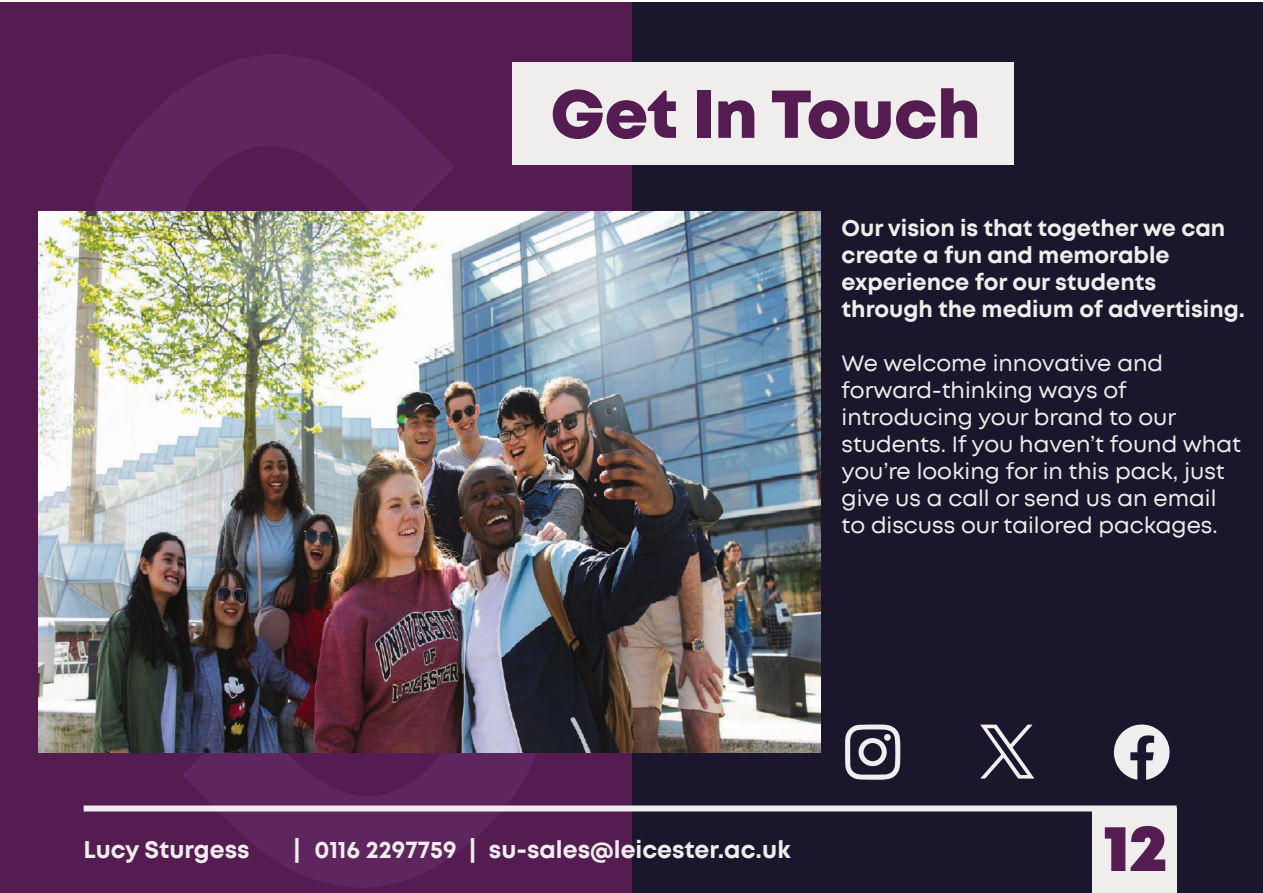
<style>
.page{position:relative;width:1263px;height:893px;background:#fff}
.page>*{position:absolute;margin:0;border:0;box-sizing:border-box;transform-origin:0 0}
.t1{font:800 67.5px "Mont";color:#551c52}
.t2{font:900 65.7px "Mont";color:#551c52}
.t3{font:700 23.7px "Mont";color:#efeeed}
.t4{font:22.5px/27px "Mont";color:#efeeed}
.t5{font:700 22.5px/27px "Mont";color:#efeeed}
</style>
<div class="page">
<div style="left:0;top:2px;width:1263px;height:891px;background:#1c162c"></div>
<div style="left:0;top:2px;width:631px;height:891px;background:#551c52"></div>
<svg style="left:182px;top:753px;width:388px;height:134px;fill:#5e255e"></svg>
<svg style="left:67px;top:55px;width:388px;height:157px;fill:#5e255e"></svg>
<div style="left:84px;top:805px;width:1093px;height:6px;background:#efeeed"></div>
<div style="left:1092px;top:808px;width:85px;height:85px;background:#efeeed"></div>
<div style="left:512px;top:62px;width:502px;height:103px;background:#efeeed"></div>
<svg style="left:1113px;top:724px;width:57px;height:56px"></svg>
<svg style="left:845px;top:724px;width:55px;height:56px"></svg>
<div style="left:884px;top:734px;width:7px;height:7px;background:#eef0ef;border-radius:50%"></div>
<img style="left:38px;top:212px;width:783px;height:541px">
<svg style="left:980px;top:724px;width:54px;height:55px"></svg>
<h1 class="t1" style="left:551px;top:81px;width:432px">Get In Touch</h1>
<p class="t5" style="left:841px;top:216px;width:405px">Our vision is that together we can create a fun and memorable experience for our students through the medium of advertising.</p>
<p class="t4" style="left:841px;top:351px;width:401px">We welcome innovative and forward-thinking ways of introducing your brand to our students. If you haven’t found what you’re looking for in this pack, just give us a call or send us an email to discuss our tailored packages.</p>
<p class="t3" style="left:84px;top:838px;width:168px">Lucy Sturgess</p>
<p class="t3" style="left:293px;top:838px;width:499px">| 0116 2297759 | su-sales@leicester.ac.uk</p>
<h2 class="t2" style="left:1103px;top:816px;width:66px">12</h2>
</div>
